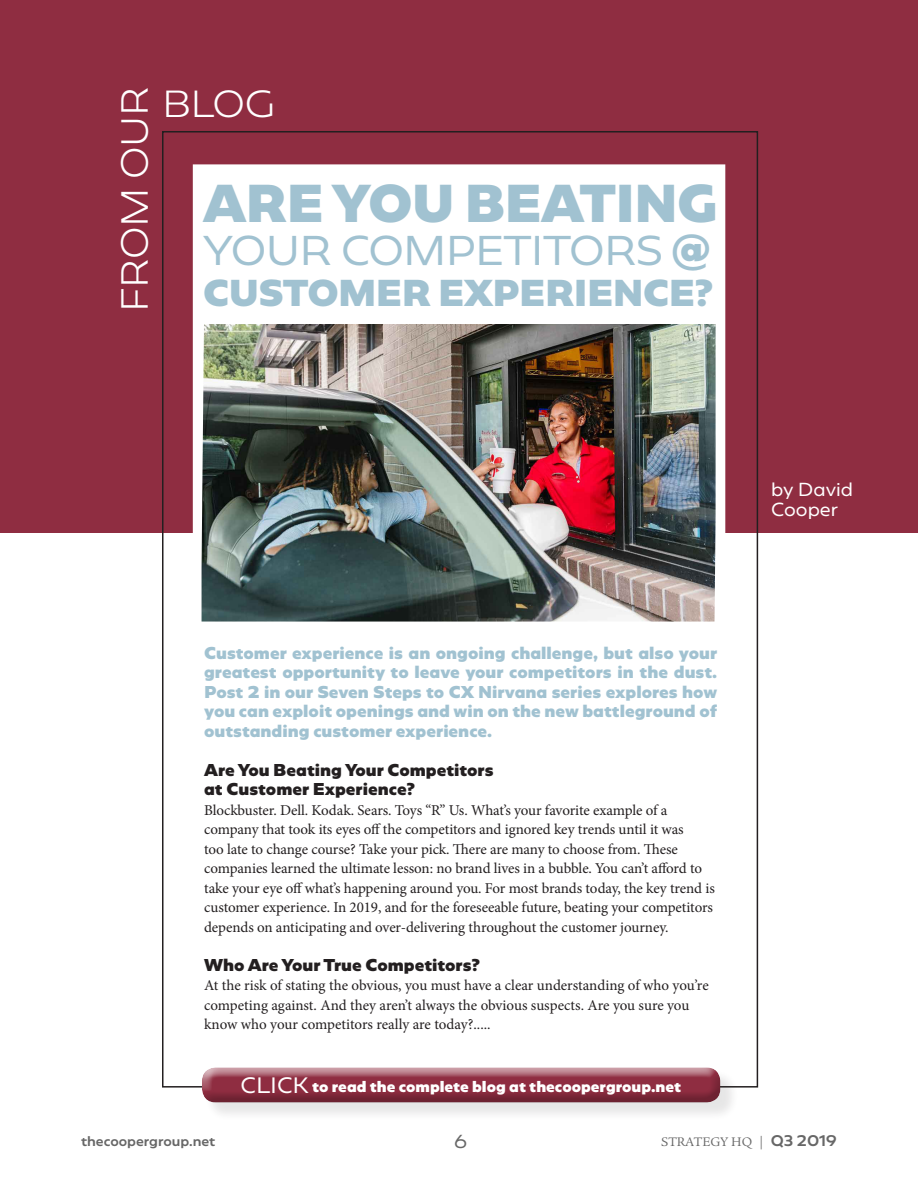
<style>
.page{position:relative;width:918px;height:1188px;background:#fff}
.page>*{position:absolute;margin:0;border:0;box-sizing:border-box;transform-origin:0 0}
.t1{font:900 46.5px "Geometrica";letter-spacing:-.02em;color:#a1c2d1}
.t2{font:36.3px "Geometrica";letter-spacing:-.02em;color:#a1c2d1}
.t3{font:300 33px "Geometrica";letter-spacing:-.01em;color:#fff}
.t4{font:900 32.7px "Geometrica";letter-spacing:-.02em;color:#a1c2d1}
.t5{font:16.5px "Geometrica";color:#fff}
.t6{font:16.5px "Geometrica";color:#676767}
.t7{font:15px/19.5px "Minion Pro";letter-spacing:-.01em;color:#231f20}
.t8{font:900 15px/19.5px "Geometrica";color:#a1c2d1;text-align:justify}
.t9{font:900 15px "Geometrica";color:#231f20}
.t10{font:900 13.5px "Geometrica";color:#fff}
.t11{font:13.5px "Legacy Serif";color:#676767}
.t12{font:500 12px "Geometrica";color:#676767}
.s1{font-weight:900;font-size:39.3px}
.s2{font-weight:400;font-size:19.5px}
.s3{font-family:"Geometrica";font-weight:500}
</style>
<div class="page">
<div style="left:0;top:0;width:918px;height:532px;background:#8f2d41"></div>
<div style="left:193px;top:164px;width:532px;height:608px;background:#fff"></div>
<img style="left:202px;top:324px;width:514px;height:298px">
<div style="left:204px;top:1070px;width:535px;height:51px;background:#231f20;opacity:.11"></div>
<div style="left:201px;top:1065px;width:521px;height:30px;background:#fff;opacity:.75"></div>
<div style="left:201px;top:1069px;width:521px;height:35px;background:#231f20;opacity:.27"></div>
<p class="t3" style="left:112px;top:312px;width:227px;rotate:-90deg">FROM OUR</p>
<p class="t3" style="left:162px;top:81px;width:114px">BLOG</p>
<p class="t1" style="left:203px;top:170px;width:516px">ARE YOU BEATING</p>
<p class="t2" style="left:203px;top:226px;width:509px">YOUR COMPETITORS <span class="s1">@</span></p>
<p class="t4" style="left:203px;top:270px;width:512px">CUSTOMER EXPERIENCE?</p>
<p class="t8" style="left:204px;top:643px;width:515px">Customer experience is an ongoing challenge, but also your greatest opportunity to leave your competitors in the dust.<br>Post 2 in our Seven Steps to CX Nirvana series explores how you can exploit openings and win on the new battleground of outstanding customer experience.</p>
<p class="t9" style="left:204px;top:759px;width:291px">Are You Beating Your Competitors</p>
<p class="t9" style="left:204px;top:778px;width:213px">at Customer Experience?</p>
<p class="t7" style="left:204px;top:800px;width:512px">Blockbuster. Dell. Kodak. Sears. Toys “R” Us. What’s your favorite example of a company that took its eyes off the competitors and ignored key trends until it was<br>too late to change course? Take your pick. There are many to choose from. These companies learned the ultimate lesson: no brand lives in a bubble. You can’t afford to take your eye off what’s happening around you. For most brands today, the key trend is customer experience. In 2019, and for the foreseeable future, beating your competitors depends on anticipating and over-delivering throughout the customer journey.</p>
<p class="t9" style="left:204px;top:954px;width:278px">Who Are Your True Competitors?</p>
<p class="t7" style="left:204px;top:976px;width:506px">At the risk of stating the obvious, you must have a clear understanding of who you’re competing against. And they aren’t always the obvious suspects. Are you sure you know who your competitors really are today?.....</p>
<p class="t10" style="left:241px;top:1077px;width:442px"><span class="s2">CLICK</span> to read the complete blog at thecoopergroup.net</p>
<p class="t5" style="left:771px;top:478px;width:84px">by David</p>
<p class="t5" style="left:771px;top:498px;width:68px">Cooper</p>
<p class="t12" style="left:81px;top:1133px;width:136px">thecoopergroup.net</p>
<p class="t6" style="left:454px;top:1130px;width:14px">6</p>
<p class="t11" style="left:661px;top:1134px;width:177px">STRATEGY HQ | <span class="s3">Q3 2019</span></p>
</div>
